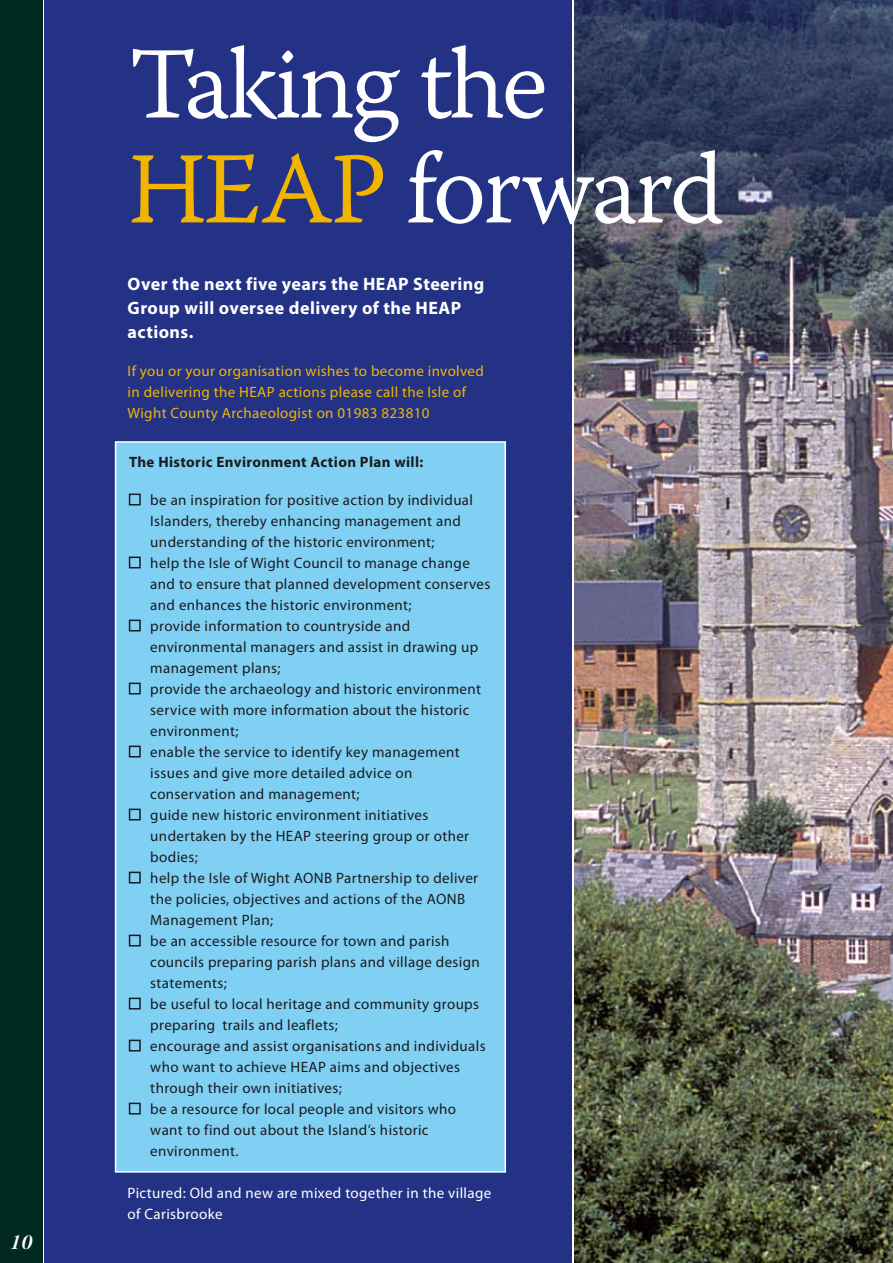
<style>
.page{position:relative;width:893px;height:1263px;background:#fff}
.page>*{position:absolute;margin:0;border:0;box-sizing:border-box;transform-origin:0 0}
.t1{font:102px/105px "Warnock Pro Light Capt";letter-spacing:-.04em;color:#fff}
.t2{font:21px "Warnock Pro Bold It Disp";color:#fff}
.t3{font:700 18px/24px "Myriad Pro";letter-spacing:.025em;color:#fff}
.t4{font:15px/21px "Myriad Pro";letter-spacing:.025em;color:#1b1b1f}
.t5{font:15px/21px "Myriad Pro";letter-spacing:.025em;color:#f1b500}
.t6{font:15px/21px "Myriad Pro";letter-spacing:.025em;color:#fff}
.t7{font:700 15px "Myriad Pro";letter-spacing:.025em;color:#1b1b1f}
.s1{color:#f1b500}
</style>
<div class="page">
<div style="left:45px;top:0;width:527px;height:1263px;background:#233285"></div>
<div style="left:0;top:0;width:43px;height:1263px;background:#002a20"></div>
<img style="left:574px;top:0;width:319px;height:1263px">
<div style="left:116px;top:442px;width:389px;height:730px;background:#80d0f4"></div>
<div style="left:129px;top:493px;width:12px;height:12px;border:2px solid #1b1b1f"></div>
<div style="left:129px;top:556px;width:12px;height:12px;border:2px solid #1b1b1f"></div>
<div style="left:129px;top:619px;width:12px;height:12px;border:2px solid #1b1b1f"></div>
<div style="left:129px;top:682px;width:12px;height:12px;border:2px solid #1b1b1f"></div>
<div style="left:129px;top:745px;width:12px;height:12px;border:2px solid #1b1b1f"></div>
<div style="left:129px;top:808px;width:12px;height:12px;border:2px solid #1b1b1f"></div>
<div style="left:129px;top:871px;width:12px;height:12px;border:2px solid #1b1b1f"></div>
<div style="left:129px;top:934px;width:12px;height:12px;border:2px solid #1b1b1f"></div>
<div style="left:129px;top:997px;width:12px;height:12px;border:2px solid #1b1b1f"></div>
<div style="left:129px;top:1039px;width:12px;height:12px;border:2px solid #1b1b1f"></div>
<div style="left:129px;top:1102px;width:12px;height:12px;border:2px solid #1b1b1f"></div>
<div style="left:115px;top:441px;width:391px;height:731px;border:2px solid #fff"></div>
<h2 class="t2" style="left:10px;top:1230px;width:23px">10</h2>
<h1 class="t1" style="left:128px;top:41px;width:599px">Taking the<br><span class="s1">HEAP</span> forward</h1>
<p class="t3" style="left:128px;top:274px;width:358px">Over the next five years the HEAP Steering<br>Group will oversee delivery of the HEAP actions.</p>
<p class="t5" style="left:128px;top:362px;width:358px">If you or your organisation wishes to become involved in delivering the HEAP actions please call the Isle of<br>Wight County Archaeologist on 01983 823810</p>
<p class="t7" style="left:129px;top:456px;width:296px">The Historic Environment Action Plan will:</p>
<p class="t4" style="left:150px;top:490px;width:342px">be an inspiration for positive action by individual Islanders, thereby enhancing management and understanding of the historic environment;<br>help the Isle of Wight Council to manage change and to ensure that planned development conserves and enhances the historic environment;<br>provide information to countryside and environmental managers and assist in drawing up management plans;<br>provide the archaeology and historic environment service with more information about the historic environment;<br>enable the service to identify key management issues and give more detailed advice on conservation and management;<br>guide new historic environment initiatives undertaken by the HEAP steering group or other bodies;<br>help the Isle of Wight AONB Partnership to deliver the policies, objectives and actions of the AONB Management Plan;<br>be an accessible resource for town and parish councils preparing parish plans and village design statements;<br>be useful to local heritage and community groups preparing trails and leaflets;<br>encourage and assist organisations and individuals who want to achieve HEAP aims and objectives through their own initiatives;<br>be a resource for local people and visitors who want to find out about the Island’s historic environment.</p>
<p class="t6" style="left:128px;top:1184px;width:365px">Pictured: Old and new are mixed together in the village of Carisbrooke</p>
</div>
